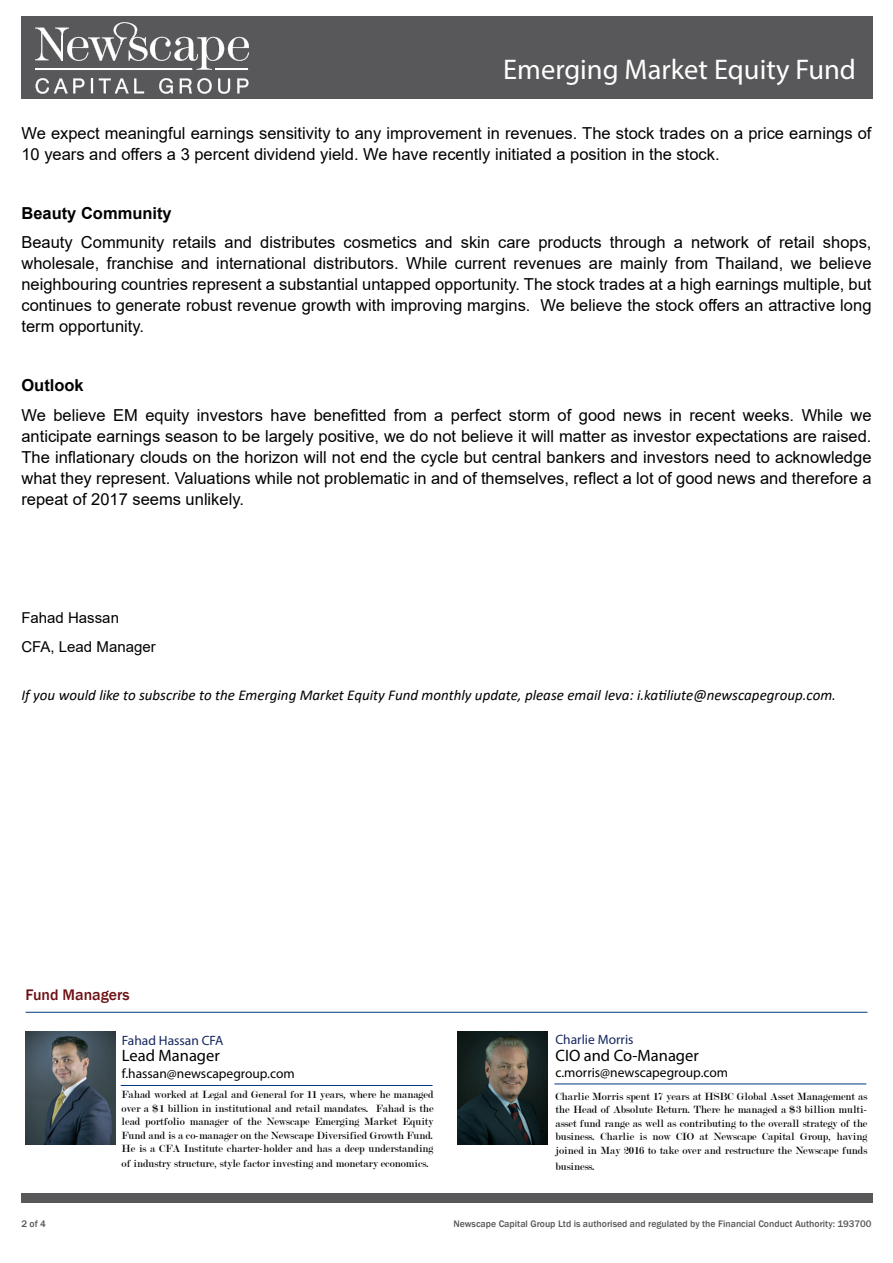
<style>
.page{position:relative;width:893px;height:1263px;background:#fff}
.page>*{position:absolute;margin:0;border:0;box-sizing:border-box;transform-origin:0 0}
.t1{font:28.5px "Myriad Pro";color:#fff}
.t2{font:16.5px/21px "Arial";color:#000;text-align:justify}
.t3{font:16.5px "Myriad Pro";color:#010000}
.t4{font:700 16.5px "Arial";color:#000}
.t5{font:500 15.75px "Franklin Gothic";color:#6c0f14}
.t6{font:italic 15px "Calibri";color:#000}
.t7{font:15px/29.5px "Arial";color:#000}
.t8{font:13.5px "Myriad Pro";color:#010000}
.t9{font:13.5px "Myriad Pro";color:#14265f}
.t10{font:11.25px/13.6px "Modern";color:#000;text-align:justify}
.t11{font:500 9.75px "Franklin Gothic";color:#58585a}
</style>
<div class="page">
<div style="left:21px;top:17px;width:851px;height:82px;background:#58585a"></div>
<svg style="left:35px;top:22px;width:214px;height:48px"></svg>
<svg style="left:36px;top:78px;width:48px;height:16px"></svg>
<svg style="left:91px;top:78px;width:2px;height:15px"></svg>
<svg style="left:99px;top:78px;width:45px;height:15px"></svg>
<svg style="left:159px;top:78px;width:14px;height:16px"></svg>
<svg style="left:180px;top:78px;width:32px;height:16px"></svg>
<svg style="left:218px;top:78px;width:12px;height:16px"></svg>
<svg style="left:237px;top:78px;width:12px;height:15px"></svg>
<div style="left:21px;top:1193px;width:851px;height:10px;background:#58585a"></div>
<hr style="left:26px;top:1012px;width:841px;height:1px;background:#003882">
<hr style="left:554px;top:1083px;width:312px;height:1px;background:#003882">
<hr style="left:121px;top:1085px;width:312px;height:1px;background:#003882">
<img style="left:457px;top:1032px;width:90px;height:113px">
<img style="left:26px;top:1032px;width:90px;height:113px">
<h1 class="t1" style="left:503px;top:52px;width:354px">Emerging Market Equity Fund</h1>
<p class="t2" style="left:21px;top:122px;width:851px">We expect meaningful earnings sensitivity to any improvement in revenues. The stock trades on a price earnings of<br>10 years and offers a 3 percent dividend yield. We have recently initiated a position in the stock.</p>
<p class="t4" style="left:21px;top:201px;width:152px">Beauty Community</p>
<p class="t2" style="left:21px;top:232px;width:851px">Beauty Community retails and distributes cosmetics and skin care products through a network of retail shops, wholesale, franchise and international distributors. While current revenues are mainly from Thailand, we believe neighbouring countries represent a substantial untapped opportunity. The stock trades at a high earnings multiple, but continues to generate robust revenue growth with improving margins. We believe the stock offers an attractive long term opportunity.</p>
<p class="t4" style="left:21px;top:374px;width:64px">Outlook</p>
<p class="t2" style="left:21px;top:404px;width:851px">We believe EM equity investors have benefitted from a perfect storm of good news in recent weeks. While we anticipate earnings season to be largely positive, we do not believe it will matter as investor expectations are raised.<br>The inflationary clouds on the horizon will not end the cycle but central bankers and investors need to acknowledge what they represent. Valuations while not problematic in and of themselves, reflect a lot of good news and therefore a repeat of 2017 seems unlikely.</p>
<p class="t7" style="left:21px;top:602px;width:136px">Fahad Hassan<br>CFA, Lead Manager</p>
<p class="t6" style="left:21px;top:684px;width:816px">If you would like to subscribe to the Emerging Market Equity Fund monthly update, please email Ieva: i.katiliute@newscapegroup.com.</p>
<p class="t5" style="left:26px;top:985px;width:106px">Fund Managers</p>
<p class="t9" style="left:122px;top:1032px;width:103px">Fahad Hassan CFA</p>
<p class="t3" style="left:122px;top:1046px;width:99px">Lead Manager</p>
<p class="t8" style="left:122px;top:1065px;width:174px">f.hassan@newscapegroup.com</p>
<p class="t10" style="left:122px;top:1088px;width:313px">Fahad worked at Legal and General for 11 years, where he managed over a $1 billion in institutional and retail mandates. Fahad is the lead portfolio manager of the Newscape Emerging Market Equity Fund and is a co-manager on the Newscape Diversified Growth Fund.<br>He is a CFA Institute charter-holder and has a deep understanding of industry structure, style factor investing and monetary economics.</p>
<p class="t9" style="left:555px;top:1031px;width:80px">Charlie Morris</p>
<p class="t3" style="left:555px;top:1045px;width:145px">CIO and Co-Manager</p>
<p class="t8" style="left:555px;top:1064px;width:174px">c.morris@newscapegroup.com</p>
<p class="t10" style="left:555px;top:1089px;width:313px">Charlie Morris spent 17 years at HSBC Global Asset Management as the Head of Absolute Return. There he managed a $3 billion multi&shy;asset fund range as well as contributing to the overall strategy of the business. Charlie is now CIO at Newscape Capital Group, having joined in May 2016 to take over and restructure the Newscape funds</p>
<p class="t10" style="left:555px;top:1159px;width:41px">business.</p>
<p class="t11" style="left:21px;top:1218px;width:26px">2 of 4</p>
<p class="t11" style="left:453px;top:1218px;width:420px">Newscape Capital Group Ltd is authorised and regulated by the Financial Conduct Authority: 193700</p>
</div>
